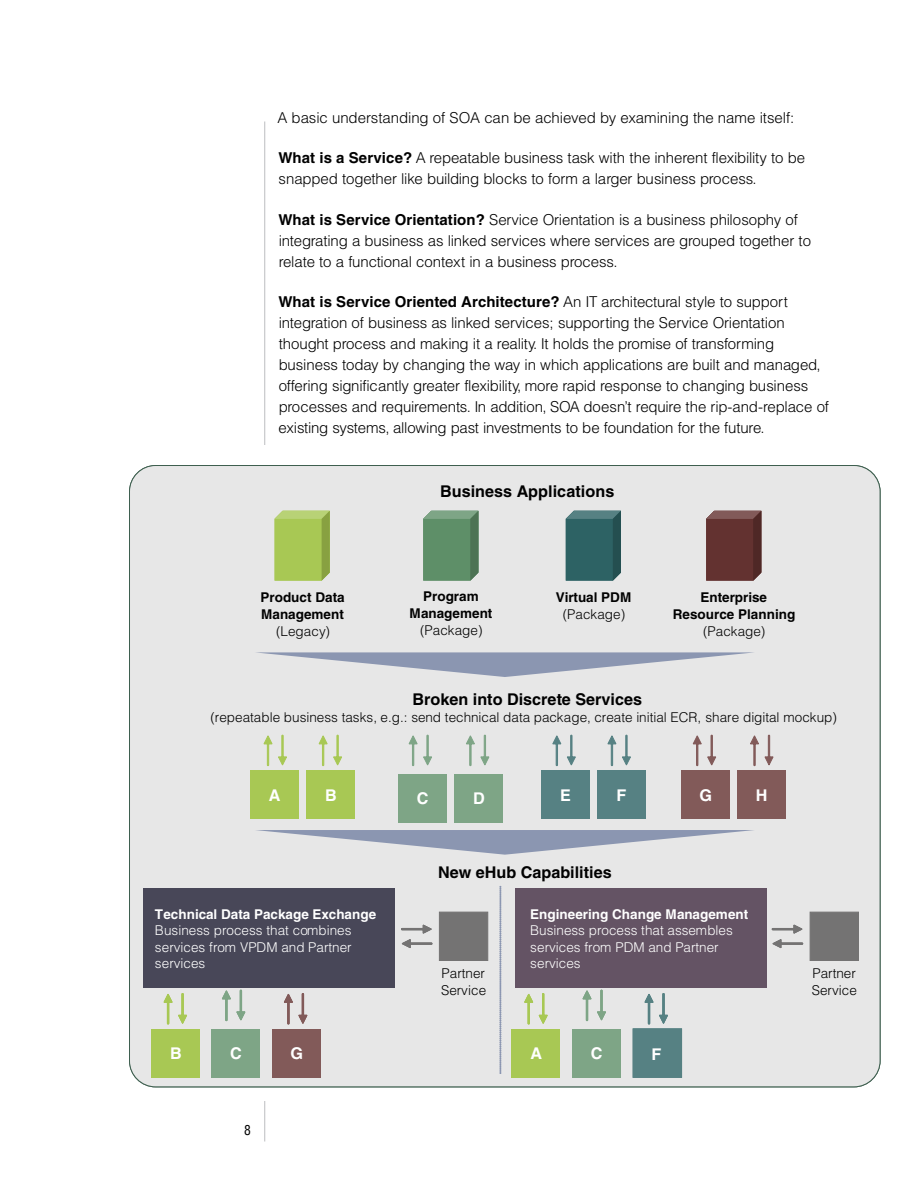
<style>
.page{position:relative;width:918px;height:1188px;background:#fff}
.page>*{position:absolute;margin:0;border:0;box-sizing:border-box;transform-origin:0 0}
.t1{font:700 16.2px "Helvetica";color:#010101}
.t2{font:700 16.2px "Arial";color:#010101}
.t3{font:700 16.2px "Helvetica";color:#fff}
.t4{font:16.2px "Arial";color:#fff}
.t5{font:300 15px/21px "IBM Helvetica";letter-spacing:-.01em;color:#000}
.t6{font:700 15px "Helvetica";letter-spacing:.005em;color:#000}
.t7{font:300 13.5px/16.8px "IBM Helvetica";color:#010101}
.t8{font:300 13.5px/16.2px "IBM Helvetica";color:#fff;text-align:justify}
.t9{font:13.5px/16.8px "Arial";color:#010101;text-align:center}
.t10{font:700 13.5px/16.8px "Helvetica";color:#010101;text-align:center}
.t11{font:700 13.5px "Helvetica";color:#fff}
.t12{font:13.5px "Arial";color:#fff}
.t13{font:700 13.5px/16.8px "Arial";color:#010101}
.t14{font:700 13.5px "Arial";color:#fff}
.t15{font:condensed 13.5px "Helvetica";color:#000}
.s1{font-family:"Helvetica";font-weight:700}
.s2{font-family:"IBM Helvetica";font-weight:300}
</style>
<div class="page">
<hr style="left:264px;top:122px;width:1px;height:1020px;background:#bcbdc0">
<div style="left:130px;top:466px;width:750px;height:621px;background:#e7e7e7;border-radius:26px"></div>
<div style="left:143px;top:888px;width:252px;height:100px;background:#484758"></div>
<div style="left:515px;top:888px;width:252px;height:100px;background:#645364"></div>
<svg style="left:275px;top:511px;width:55px;height:70px;background:#a6c457"></svg>
<svg style="left:423px;top:511px;width:55px;height:70px;background:#618f6a"></svg>
<svg style="left:566px;top:511px;width:55px;height:70px;background:#336466"></svg>
<svg style="left:706px;top:511px;width:55px;height:70px;background:#653735"></svg>
<svg style="left:256px;top:652px;width:498px;height:25px"></svg>
<div style="left:250px;top:771px;width:48px;height:48px;background:#a8c854"></div>
<div style="left:306px;top:771px;width:48px;height:48px;background:#a8c854"></div>
<svg style="left:264px;top:735px;width:8px;height:31px"></svg>
<svg style="left:278px;top:735px;width:9px;height:30px"></svg>
<svg style="left:319px;top:735px;width:8px;height:31px"></svg>
<svg style="left:333px;top:735px;width:9px;height:30px"></svg>
<div style="left:398px;top:774px;width:49px;height:48px;background:#7ea586"></div>
<div style="left:455px;top:774px;width:48px;height:48px;background:#7ea586"></div>
<svg style="left:409px;top:735px;width:8px;height:31px"></svg>
<svg style="left:423px;top:735px;width:9px;height:30px"></svg>
<svg style="left:466px;top:735px;width:9px;height:31px"></svg>
<svg style="left:481px;top:735px;width:8px;height:30px"></svg>
<div style="left:541px;top:771px;width:49px;height:48px;background:#568183"></div>
<div style="left:597px;top:771px;width:49px;height:48px;background:#568183"></div>
<svg style="left:553px;top:735px;width:8px;height:31px"></svg>
<svg style="left:567px;top:735px;width:9px;height:30px"></svg>
<svg style="left:608px;top:735px;width:8px;height:31px"></svg>
<svg style="left:622px;top:735px;width:9px;height:30px"></svg>
<div style="left:681px;top:771px;width:49px;height:48px;background:#825a59"></div>
<div style="left:738px;top:771px;width:48px;height:48px;background:#825a59"></div>
<svg style="left:693px;top:735px;width:23px;height:31px"></svg>
<svg style="left:750px;top:735px;width:9px;height:31px"></svg>
<svg style="left:765px;top:735px;width:8px;height:30px"></svg>
<svg style="left:256px;top:830px;width:498px;height:25px"></svg>
<div style="left:151px;top:1029px;width:48px;height:48px;background:#a8c854"></div>
<svg style="left:164px;top:994px;width:8px;height:30px"></svg>
<svg style="left:178px;top:993px;width:9px;height:31px"></svg>
<div style="left:212px;top:1029px;width:48px;height:48px;background:#7ea586"></div>
<svg style="left:222px;top:990px;width:9px;height:31px"></svg>
<svg style="left:237px;top:990px;width:8px;height:30px"></svg>
<div style="left:273px;top:1029px;width:48px;height:48px;background:#825a59"></div>
<svg style="left:284px;top:994px;width:9px;height:30px"></svg>
<svg style="left:299px;top:993px;width:8px;height:31px"></svg>
<div style="left:439px;top:912px;width:49px;height:49px;background:#747373"></div>
<svg style="left:402px;top:939px;width:30px;height:9px"></svg>
<svg style="left:401px;top:925px;width:31px;height:8px"></svg>
<div style="left:810px;top:912px;width:49px;height:49px;background:#747373"></div>
<svg style="left:773px;top:939px;width:30px;height:9px"></svg>
<svg style="left:772px;top:925px;width:30px;height:8px"></svg>
<div style="left:512px;top:1029px;width:48px;height:48px;background:#a8c854"></div>
<svg style="left:524px;top:994px;width:9px;height:30px"></svg>
<svg style="left:539px;top:993px;width:8px;height:31px"></svg>
<div style="left:572px;top:1029px;width:49px;height:48px;background:#7ea586"></div>
<svg style="left:583px;top:990px;width:8px;height:31px"></svg>
<svg style="left:597px;top:990px;width:9px;height:30px"></svg>
<div style="left:633px;top:1028px;width:49px;height:50px;background:#568183;border:1px solid #568183"></div>
<svg style="left:645px;top:994px;width:8px;height:30px"></svg>
<svg style="left:659px;top:993px;width:9px;height:31px"></svg>
<svg style="left:500px;top:886px;width:1px;height:188px"></svg>
<p class="t5" style="left:277px;top:107px;width:518px">A basic understanding of SOA can be achieved by examining the name itself:</p>
<p class="t5" style="left:278px;top:147px;width:528px"><span class="s1">What is a Service?</span> A repeatable business task with the inherent flexibility to be snapped together like building blocks to form a larger business process.</p>
<p class="t5" style="left:278px;top:209px;width:534px"><span class="s1">What is Service Orientation?</span> Service Orientation is a business philosophy of integrating a business as linked services where services are grouped together to relate to a functional context in a business process.</p>
<p class="t6" style="left:278px;top:293px;width:511px">What is Service Oriented Architecture? <span class="s2">An IT architectural style to support</span></p>
<p class="t5" style="left:278px;top:312px;width:552px">integration of business as linked services; supporting the Service Orientation thought process and making it a reality. It holds the promise of transforming business today by changing the way in which applications are built and managed, offering significantly greater flexibility, more rapid response to changing business processes and requirements. In addition, SOA doesn’t require the rip-and-replace of existing systems, allowing past investments to be foundation for the future.</p>
<p class="t10" style="left:260px;top:589px;width:86px;text-align:left">Product Data<br>Management</p>
<p class="t7" style="left:276px;top:622px;width:55px">(Legacy)</p>
<p class="t9" style="left:276px;top:623px;width:54px">(Legacy)</p>
<p class="t1" style="left:440px;top:481px;width:176px">Business Applications</p>
<p class="t2" style="left:418px;top:480px;width:175px">Business Applications</p>
<p class="t10" style="left:410px;top:588px;width:84px">Program<br>Management</p>
<p class="t7" style="left:420px;top:621px;width:64px">(Package)</p>
<p class="t13" style="left:423px;top:588px;width:57px">Program</p>
<p class="t13" style="left:574px;top:589px;width:6px">t</p>
<p class="t9" style="left:563px;top:606px;width:22px">( a</p>
<p class="t10" style="left:556px;top:589px;width:77px">Virtual PDM</p>
<p class="t7" style="left:563px;top:605px;width:64px">(Package)</p>
<p class="t10" style="left:673px;top:589px;width:124px">Enterprise<br>Resource Planning</p>
<p class="t7" style="left:703px;top:622px;width:64px">(Package)</p>
<p class="t13" style="left:673px;top:589px;width:95px;text-indent:28px">E erpri e<br>R ource P</p>
<p class="t13" style="left:778px;top:606px;width:10px">n</p>
<p class="t9" style="left:703px;top:623px;width:63px">(Package)</p>
<p class="t1" style="left:413px;top:689px;width:231px">Broken into Discrete Services</p>
<p class="t7" style="left:210px;top:708px;width:628px">(repeatable business tasks, e.g.: send technical data package, create initial ECR, share digital mockup)</p>
<p class="t2" style="left:390px;top:689px;width:230px">Broken into Discrete S rvices</p>
<p class="t9" style="left:199px;top:709px;width:614px">(repeat ble business task , e.g.: send technical data p ck ge, create initial ECR, share digital mockup)</p>
<p class="t3" style="left:269px;top:786px;width:13px">A</p>
<p class="t3" style="left:325px;top:786px;width:13px">B</p>
<p class="t3" style="left:417px;top:789px;width:13px">C</p>
<p class="t3" style="left:473px;top:789px;width:13px">D</p>
<p class="t3" style="left:560px;top:786px;width:12px">E</p>
<p class="t3" style="left:617px;top:786px;width:11px">F</p>
<p class="t3" style="left:699px;top:786px;width:14px">G</p>
<p class="t3" style="left:756px;top:786px;width:13px">H</p>
<p class="t11" style="left:155px;top:906px;width:223px">Technical Data Package Exchange</p>
<p class="t8" style="left:155px;top:922px;width:198px">Business process that combines services from VPDM and Partner services</p>
<p class="t12" style="left:239px;top:922px;width:109px">ess that combines</p>
<p class="t4" style="left:170px;top:1043px;width:12px">B</p>
<p class="t4" style="left:230px;top:1043px;width:13px">C</p>
<p class="t4" style="left:291px;top:1043px;width:14px">G</p>
<p class="t15" style="left:244px;top:1121px;width:8px">8</p>
<p class="t1" style="left:438px;top:863px;width:175px">New eHub Capabilities</p>
<p class="t2" style="left:418px;top:862px;width:175px">New eHub Cap bilit es</p>
<p class="t11" style="left:530px;top:906px;width:220px">Engineering Change Management</p>
<p class="t8" style="left:530px;top:922px;width:204px;text-align:left">Business process that assembles services from PDM and Partner services</p>
<p class="t14" style="left:665px;top:906px;width:13px">M</p>
<p class="t14" style="left:743px;top:906px;width:6px">t</p>
<p class="t12" style="left:615px;top:922px;width:116px">ess that assembles</p>
<p class="t7" style="left:441px;top:964px;width:47px">Partner<br>Service</p>
<p class="t7" style="left:812px;top:964px;width:47px">Partner<br>Service</p>
<p class="t9" style="left:450px;top:965px;width:30px">r n<br>e c</p>
<p class="t9" style="left:821px;top:965px;width:37px;text-align:left">artn r e vic</p>
<p class="t4" style="left:531px;top:1043px;width:12px">A</p>
<p class="t4" style="left:591px;top:1043px;width:13px">C</p>
<p class="t4" style="left:652px;top:1044px;width:11px">F</p>
</div>
